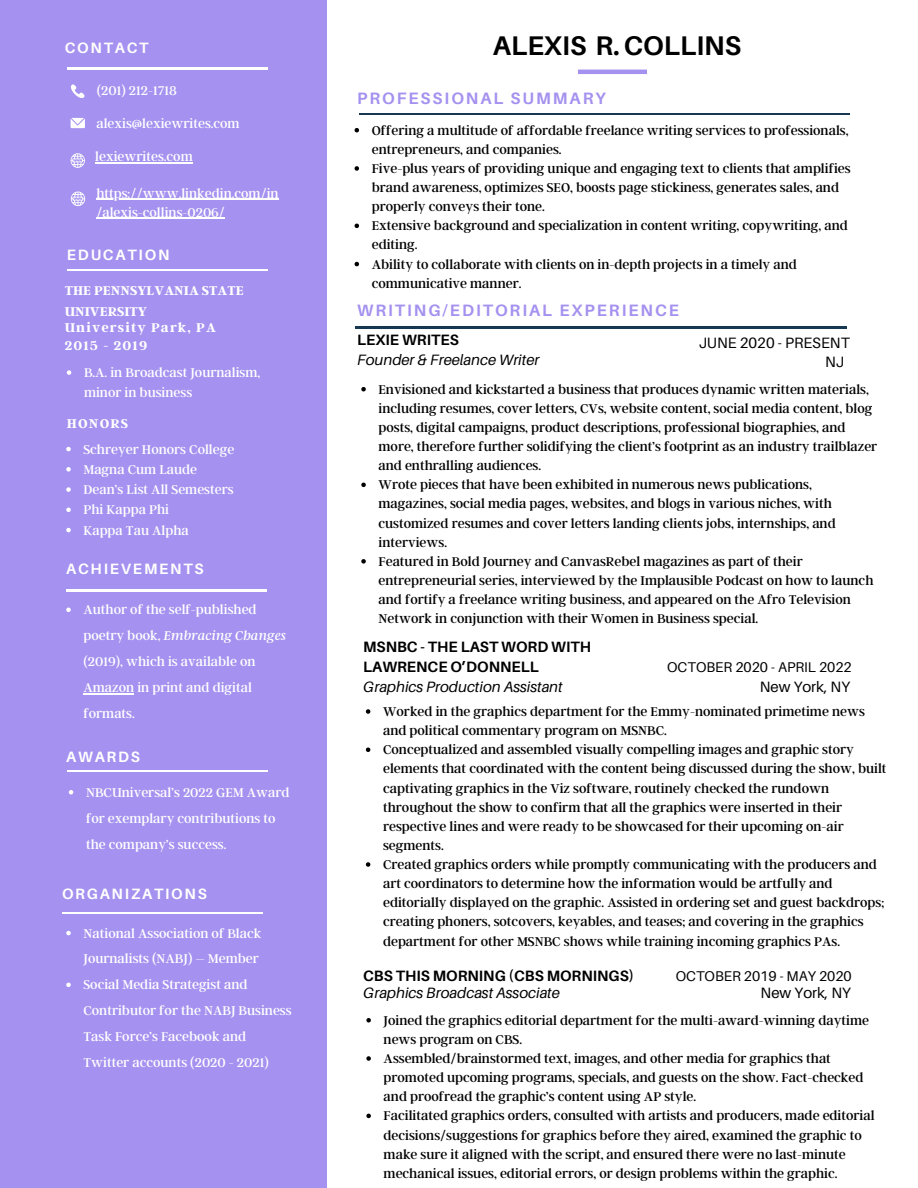
<style>
.page{position:relative;width:918px;height:1188px;background:#fff}
.page>*{position:absolute;margin:0;border:0;box-sizing:border-box;transform-origin:0 0}
.t1{font:700 27px "Aileron";color:#000}
.t2{font:700 16.5px "Aileron";letter-spacing:.12em;color:#a591ef}
.t3{font:700 15px/20.2px "Aileron";color:#000}
.t4{font:italic 15px "Aileron";color:#000}
.t5{font:700 15px "Aileron";letter-spacing:.12em;color:#fff}
.t6{font:15px "Aileron";color:#000}
.t7{font:14.1px/19.2px "Argent CF";color:#000}
.t8{font:14.1px/25.8px "Argent CF";color:#fff}
.t9{font:14.1px "Aileron";color:#000}
.t10{font:700 14.1px/20.2px "Argent CF";color:#fff}
.t11{font:700 14.1px "Argent CF";letter-spacing:.08em;color:#fff}
.s1{font-style:italic}
</style>
<div class="page">
<div style="left:0;top:0;width:326px;height:1188px;background:#a591ef"></div>
<hr style="left:578px;top:70px;width:69px;height:4px;background:#a591ef">
<svg style="left:71px;top:84px;width:13px;height:14px"></svg>
<svg style="left:71px;top:118px;width:14px;height:10px"></svg>
<hr style="left:67px;top:68px;width:201px;height:1px;background:#fff">
<svg style="left:71px;top:192px;width:14px;height:14px"></svg>
<hr style="left:68px;top:270px;width:200px;height:1px;background:#fff">
<hr style="left:66px;top:590px;width:201px;height:1px;background:#fff">
<hr style="left:62px;top:913px;width:201px;height:1px;background:#fff">
<hr style="left:355px;top:327px;width:491px;height:1px;background:#163853">
<hr style="left:360px;top:114px;width:490px;height:1px;background:#163853">
<hr style="left:95px;top:162px;width:98px;height:2px;background:#fff">
<hr style="left:96px;top:199px;width:183px;height:1px;background:#fff">
<hr style="left:96px;top:218px;width:129px;height:1px;background:#fff">
<svg style="left:66px;top:608px;width:5px;height:4px"></svg>
<hr style="left:83px;top:693px;width:51px;height:1px;background:#fff">
<svg style="left:67px;top:370px;width:4px;height:5px"></svg>
<svg style="left:66px;top:447px;width:5px;height:4px"></svg>
<svg style="left:66px;top:467px;width:5px;height:5px"></svg>
<svg style="left:66px;top:487px;width:5px;height:5px"></svg>
<svg style="left:66px;top:508px;width:5px;height:4px"></svg>
<svg style="left:66px;top:528px;width:5px;height:4px"></svg>
<svg style="left:355px;top:128px;width:4px;height:4px"></svg>
<svg style="left:355px;top:166px;width:4px;height:5px"></svg>
<svg style="left:355px;top:224px;width:4px;height:4px"></svg>
<svg style="left:355px;top:262px;width:4px;height:4px"></svg>
<hr style="left:67px;top:770px;width:201px;height:1px;background:#fff">
<svg style="left:69px;top:790px;width:4px;height:5px"></svg>
<svg style="left:366px;top:709px;width:4px;height:5px"></svg>
<svg style="left:366px;top:748px;width:4px;height:4px"></svg>
<svg style="left:366px;top:862px;width:4px;height:5px"></svg>
<svg style="left:361px;top:387px;width:5px;height:4px"></svg>
<svg style="left:361px;top:483px;width:5px;height:4px"></svg>
<svg style="left:361px;top:559px;width:5px;height:5px"></svg>
<svg style="left:71px;top:153px;width:14px;height:15px"></svg>
<svg style="left:66px;top:931px;width:5px;height:4px"></svg>
<svg style="left:66px;top:983px;width:5px;height:4px"></svg>
<svg style="left:366px;top:1018px;width:5px;height:5px"></svg>
<svg style="left:366px;top:1056px;width:5px;height:5px"></svg>
<svg style="left:366px;top:1114px;width:5px;height:4px"></svg>
<p class="t5" style="left:65px;top:38px;width:85px">CONTACT</p>
<p class="t1" style="left:493px;top:29px;width:250px">ALEXIS R.COLLINS</p>
<p class="t8" style="left:97px;top:76px;width:82px">(201) 212-1718</p>
<p class="t8" style="left:96px;top:110px;width:145px">alexis@lexiewrites.com</p>
<p class="t8" style="left:95px;top:143px;width:99px">lexiewrites.com</p>
<p class="t8" style="left:96px;top:183px;width:184px;line-height:19.2px">https://www.linkedin.com/in /alexis-collins-0206/</p>
<p class="t2" style="left:357px;top:88px;width:250px">PROFESSIONAL SUMMARY</p>
<h1 class="t7" style="left:372px;top:120px;width:478px">Offering a multitude of affordable freelance writing services to professionals, entrepreneurs, and companies.</h1>
<p class="t7" style="left:372px;top:158px;width:480px">Five-plus years of providing unique and engaging text to clients that amplifies brand awareness, optimizes SEO, boosts page stickiness, generates sales, and properly conveys their tone.</p>
<h2 class="t7" style="left:372px;top:216px;width:478px">Extensive background and specialization in content writing, copywriting, and editing.</h2>
<p class="t7" style="left:372px;top:254px;width:427px">Ability to collaborate with clients on in-depth projects in a timely and communicative manner.</p>
<h2 class="t5" style="left:67px;top:245px;width:104px">EDUCATION</h2>
<p class="t10" style="left:65px;top:280px;width:181px">THE PENNSYLVANIA STATE<br>UNIVERSITY</p>
<h2 class="t2" style="left:357px;top:300px;width:323px">WRITING/EDITORIAL EXPERIENCE</h2>
<p class="t11" style="left:65px;top:318px;width:153px">University Park, PA</p>
<h1 class="t11" style="left:65px;top:336px;width:84px">2015 - 2019</h1>
<p class="t8" style="left:84px;top:362px;width:178px;line-height:20.2px">B.A. in Broadcast Journalism, minor in business</p>
<p class="t10" style="left:67px;top:413px;width:63px">HONORS</p>
<h5 class="t8" style="left:83px;top:435px;width:152px">Schreyer Honors College</h5>
<p class="t8" style="left:83px;top:456px;width:115px">Magna Cum Laude</p>
<p class="t8" style="left:83px;top:476px;width:152px">Dean’s List All Semesters</p>
<p class="t8" style="left:83px;top:496px;width:87px">Phi Kappa Phi</p>
<p class="t8" style="left:83px;top:516px;width:107px">Kappa Tau Alpha</p>
<p class="t5" style="left:66px;top:559px;width:139px">ACHIEVEMENTS</p>
<h2 class="t8" style="left:83px;top:596px;width:204px">Author of the self-published poetry book, <span class="s1">Embracing Changes </span>(2019), which is available on<br>Amazon in print and digital formats.</h2>
<p class="t5" style="left:66px;top:747px;width:75px">AWARDS</p>
<h2 class="t8" style="left:86px;top:779px;width:205px">NBCUniversal’s 2022 GEM Award for exemplary contributions to the company’s success.</h2>
<p class="t5" style="left:62px;top:884px;width:146px">ORGANIZATIONS</p>
<h2 class="t8" style="left:83px;top:919px;width:180px">National Association of Black<br>Journalists (NABJ) – Member</h2>
<h4 class="t8" style="left:83px;top:971px;width:210px">Social Media Strategist and<br>Contributor for the NABJ Business<br>Task Force’s Facebook and<br>Twitter accounts (2020 - 2021)</h4>
<p class="t3" style="left:357px;top:330px;width:103px">LEXIE WRITES</p>
<h2 class="t6" style="left:699px;top:333px;width:153px">JUNE 2020 - PRESENT</h2>
<h2 class="t4" style="left:357px;top:350px;width:184px">Founder &amp; Freelance Writer</h2>
<p class="t6" style="left:825px;top:353px;width:20px">NJ</p>
<p class="t7" style="left:379px;top:379px;width:500px">Envisioned and kickstarted a business that produces dynamic written materials, including resumes, cover letters, CVs, website content, social media content, blog posts, digital campaigns, product descriptions, professional biographies, and more, therefore further solidifying the client’s footprint as an industry trailblazer and enthralling audiences.</p>
<p class="t7" style="left:379px;top:475px;width:459px">Wrote pieces that have been exhibited in numerous news publications, magazines, social media pages, websites, and blogs in various niches, with customized resumes and cover letters landing clients jobs, internships, and interviews.</p>
<p class="t7" style="left:379px;top:551px;width:496px">Featured in Bold Journey and CanvasRebel magazines as part of their entrepreneurial series, interviewed by the Implausible Podcast on how to launch and fortify a freelance writing business, and appeared on the Afro Television Network in conjunction with their Women in Business special.</p>
<p class="t3" style="left:363px;top:636px;width:229px">MSNBC - THE LAST WORD WITH<br>LAWRENCE O’DONNELL</p>
<h1 class="t4" style="left:363px;top:677px;width:201px">Graphics Production Assistant</h1>
<p class="t9" style="left:667px;top:659px;width:186px">OCTOBER 2020 - APRIL 2022</p>
<p class="t6" style="left:760px;top:677px;width:92px">New York, NY</p>
<h3 class="t7" style="left:383px;top:701px;width:483px">Worked in the graphics department for the Emmy-nominated primetime news and political commentary program on MSNBC.</h3>
<h4 class="t7" style="left:383px;top:739px;width:505px">Conceptualized and assembled visually compelling images and graphic story elements that coordinated with the content being discussed during the show, built captivating graphics in the Viz software, routinely checked the rundown throughout the show to confirm that all the graphics were inserted in their respective lines and were ready to be showcased for their upcoming on-air segments.</h4>
<h3 class="t7" style="left:383px;top:854px;width:503px">Created graphics orders while promptly communicating with the producers and art coordinators to determine how the information would be artfully and editorially displayed on the graphic. Assisted in ordering set and guest backdrops; creating phoners, sotcovers, keyables, and teases; and covering in the graphics department for other MSNBC shows while training incoming graphics PAs.</h3>
<h6 class="t3" style="left:363px;top:965px;width:273px">CBS THIS MORNING (CBS MORNINGS)</h6>
<h4 class="t4" style="left:363px;top:984px;width:198px">Graphics Broadcast Associate</h4>
<p class="t9" style="left:676px;top:967px;width:178px">OCTOBER 2019 - MAY 2020</p>
<p class="t6" style="left:761px;top:984px;width:92px">New York, NY</p>
<p class="t7" style="left:384px;top:1010px;width:487px">Joined the graphics editorial department for the multi-award-winning daytime news program on CBS.</p>
<h2 class="t7" style="left:384px;top:1048px;width:481px">Assembled/brainstormed text, images, and other media for graphics that promoted upcoming programs, specials, and guests on the show. Fact-checked and proofread the graphic’s content using AP style.</h2>
<h4 class="t7" style="left:384px;top:1106px;width:493px">Facilitated graphics orders, consulted with artists and producers, made editorial decisions/suggestions for graphics before they aired, examined the graphic to make sure it aligned with the script, and ensured there were no last-minute mechanical issues, editorial errors, or design problems within the graphic.</h4>
</div>
